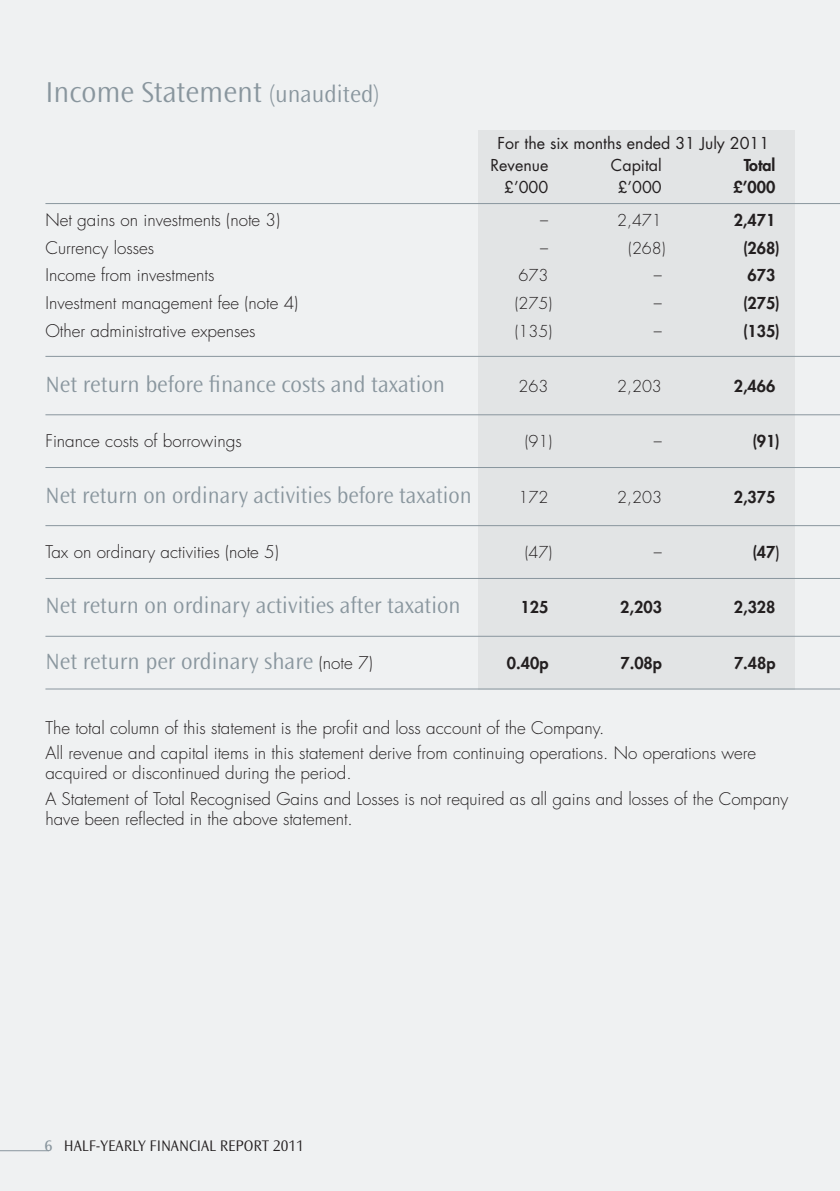
<style>
.page{position:relative;width:840px;height:1191px;background:#fff}
.page>*{position:absolute;margin:0;border:0;box-sizing:border-box;transform-origin:0 0}
.t1{font:300 30px "Ocean Sans";color:#89969e}
.t2{font:300 23px "Ocean Sans";color:#89969e}
.t3{font:300 17px/27.6px "Futura";color:#231f20}
.t4{font:800 16px "Futura";color:#231f20}
.t5{font:16px/22px "Futura";color:#231f20}
.t6{font:300 16px "Futura";color:#231f20}
.t7{font:300 16px "Ocean Sans";color:#231f20}
.s1{font-size:24px}
.s2{font-family:"Futura";font-size:17px;color:#231f20}
.s3{font-weight:400}
.s4{font-weight:400;color:#89969e}
</style>
<div class="page">
<div style="left:0;top:0;width:839px;height:1191px;background:#eff1f2"></div>
<hr style="left:0;top:1150px;width:49px;height:1px;background:#89969e">
<div style="left:477px;top:130px;width:317px;height:559px;background:#e2e4e5"></div>
<hr style="left:45px;top:203px;width:794px;height:1px;background:#89969e">
<hr style="left:45px;top:578px;width:794px;height:1px;background:#89969e">
<hr style="left:45px;top:525px;width:794px;height:1px;background:#89969e">
<hr style="left:45px;top:688px;width:794px;height:1px;background:#89969e">
<hr style="left:45px;top:636px;width:794px;height:1px;background:#89969e">
<hr style="left:45px;top:467px;width:794px;height:1px;background:#89969e">
<hr style="left:45px;top:414px;width:794px;height:1px;background:#89969e">
<hr style="left:45px;top:356px;width:794px;height:1px;background:#89969e">
<h1 class="t1" style="left:45px;top:75px;width:335px">Income Statement <span class="s1">(unaudited)</span></h1>
<p class="t3" style="left:45px;top:206px;width:254px">Net gains on investments (note 3)<br>Currency losses<br>Income from investments<br>Investment management fee (note 4)<br>Other administrative expenses</p>
<h2 class="t2" style="left:45px;top:372px;width:401px">Net return before finance costs and taxation</h2>
<p class="t3" style="left:45px;top:428px;width:198px">Finance costs of borrowings</p>
<h2 class="t2" style="left:45px;top:482px;width:427px">Net return on ordinary activities before taxation</h2>
<p class="t3" style="left:45px;top:538px;width:235px">Tax on ordinary activities (note 5)</p>
<h2 class="t2" style="left:45px;top:593px;width:416px">Net return on ordinary activities after taxation</h2>
<h2 class="t2" style="left:45px;top:648px;width:328px">Net return per ordinary share <span class="s2">(note 7)</span></h2>
<p class="t5" style="left:490px;top:132px;width:280px;text-indent:7px">For the six months ended 31 July 2011<br>Revenue</p>
<p class="t5" style="left:610px;top:154px;width:52px">Capital</p>
<p class="t4" style="left:743px;top:154px;width:33px">Total</p>
<p class="t5" style="left:504px;top:176px;width:46px">£’000</p>
<p class="t5" style="left:617px;top:176px;width:46px">£’000</p>
<p class="t4" style="left:733px;top:176px;width:43px">£’000</p>
<p class="t6" style="left:540px;top:210px;width:9px">–</p>
<p class="t6" style="left:616px;top:210px;width:46px">2,471</p>
<p class="t4" style="left:733px;top:210px;width:43px">2,471</p>
<p class="t6" style="left:540px;top:238px;width:9px">–</p>
<p class="t6" style="left:628px;top:238px;width:39px">(268)</p>
<p class="t4" style="left:742px;top:237px;width:38px">(268)</p>
<p class="t6" style="left:518px;top:266px;width:31px">673</p>
<p class="t6" style="left:653px;top:266px;width:9px">–</p>
<p class="t4" style="left:747px;top:265px;width:29px">673</p>
<p class="t6" style="left:514px;top:293px;width:39px">(275)</p>
<p class="t6" style="left:653px;top:293px;width:9px">–</p>
<p class="t4" style="left:742px;top:293px;width:38px">(275)</p>
<p class="t6" style="left:514px;top:321px;width:39px">(135)</p>
<p class="t6" style="left:653px;top:321px;width:9px">–</p>
<p class="t4" style="left:742px;top:320px;width:38px">(135)</p>
<p class="t6" style="left:518px;top:376px;width:31px">263</p>
<p class="t6" style="left:617px;top:376px;width:46px">2,203</p>
<p class="t4" style="left:733px;top:376px;width:43px">2,466</p>
<p class="t6" style="left:524px;top:432px;width:29px">(91)</p>
<p class="t6" style="left:653px;top:432px;width:9px">–</p>
<p class="t4" style="left:752px;top:431px;width:29px">(91)</p>
<p class="t6" style="left:518px;top:487px;width:31px">172</p>
<p class="t6" style="left:617px;top:487px;width:46px">2,203</p>
<p class="t4" style="left:733px;top:486px;width:43px">2,375</p>
<p class="t6" style="left:524px;top:542px;width:29px">(47)</p>
<p class="t6" style="left:653px;top:542px;width:9px">–</p>
<p class="t4" style="left:752px;top:542px;width:29px">(47<span class="s3">)</span></p>
<p class="t4" style="left:520px;top:597px;width:29px">125</p>
<p class="t4" style="left:620px;top:597px;width:43px">2,203</p>
<p class="t4" style="left:733px;top:597px;width:43px">2,328</p>
<p class="t4" style="left:506px;top:652px;width:43px">0.40p</p>
<p class="t4" style="left:620px;top:652px;width:43px">7.08p</p>
<p class="t4" style="left:733px;top:652px;width:43px">7.48p</p>
<p class="t3" style="left:45px;top:715px;width:712px;line-height:25.6px">The total column of this statement is the profit and loss account of the Company.<br>All revenue and capital items in this statement derive from continuing operations. No operations were</p>
<p class="t3" style="left:45px;top:760px;width:743px;line-height:25.6px">acquired or discontinued during the period.<br>A Statement of Total Recognised Gains and Losses is not required as all gains and losses of the Company</p>
<p class="t3" style="left:45px;top:805px;width:309px">have been reflected in the above statement.</p>
<p class="t7" style="left:45px;top:1136px;width:260px"><span class="s4">6</span> HALF-YEARLY FINANCIAL REPORT 2011</p>
</div>
